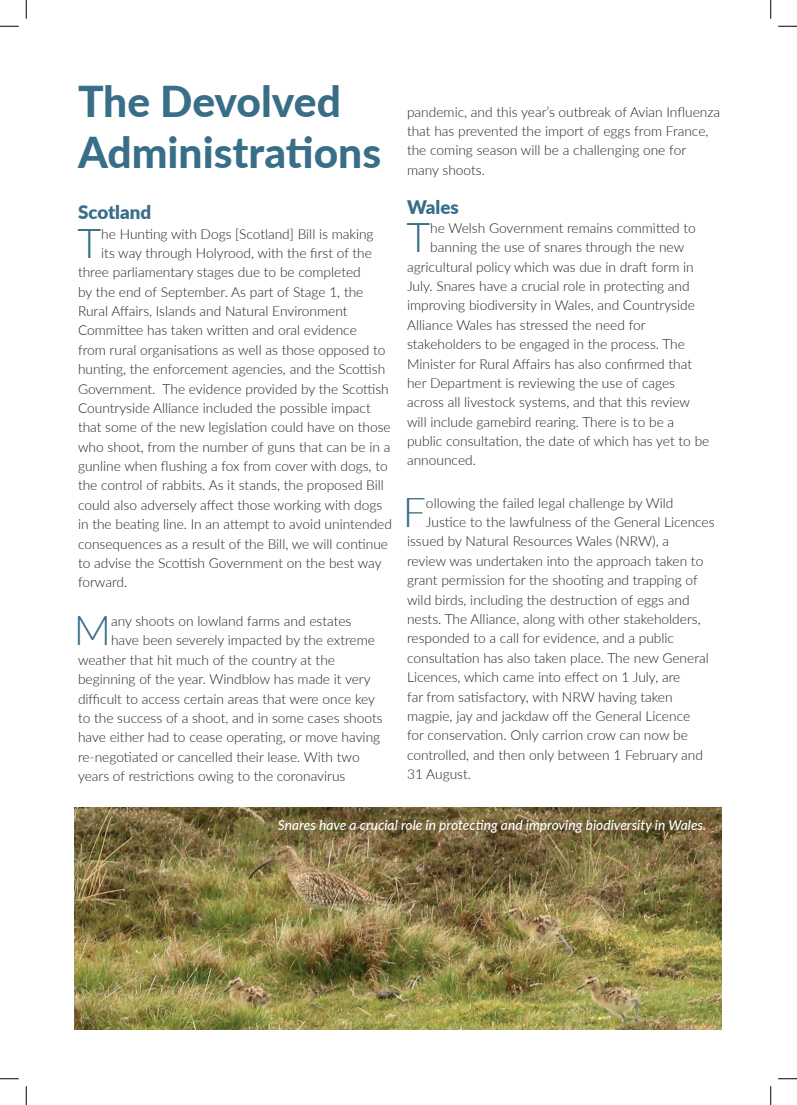
<style>
.page{position:relative;width:797px;height:1105px;background:#fff}
.page>*{position:absolute;margin:0;border:0;box-sizing:border-box;transform-origin:0 0}
.t1{font:800 42.5px/51px "Lato";color:#386e87}
.t2{font:300 41.12px "Lato";color:#386e87}
.t3{font:900 18.75px "Lato";color:#386e87}
.t4{font:300 13.75px/19.4px "Lato";color:#231f20}
.t5{font:italic 500 13.75px "Lato";color:#fff}
</style>
<div class="page">
<img style="left:75px;top:808px;width:646px;height:221px">
<svg style="left:0;top:25px;width:19px;height:2px"></svg>
<svg style="left:778px;top:25px;width:19px;height:2px"></svg>
<svg style="left:0;top:1078px;width:19px;height:1px"></svg>
<svg style="left:778px;top:1078px;width:19px;height:1px"></svg>
<svg style="left:25px;top:0;width:2px;height:19px"></svg>
<svg style="left:25px;top:1086px;width:2px;height:19px"></svg>
<svg style="left:770px;top:0;width:1px;height:19px"></svg>
<svg style="left:770px;top:1086px;width:1px;height:19px"></svg>
<h1 class="t1" style="left:78px;top:74px;width:304px">The Devolved<br>Administrations</h1>
<h3 class="t3" style="left:78px;top:198px;width:75px">Scotland</h3>
<h2 class="t2" style="left:77px;top:214px;width:25px">T</h2>
<p class="t4" style="left:101px;top:223px;width:274px">he Hunting with Dogs [Scotland] Bill is making</p>
<p class="t4" style="left:407px;top:102px;width:314px">pandemic, and this year’s outbreak of Avian Influenza that has prevented the import of eggs from France, the coming season will be a challenging one for many shoots.</p>
<h3 class="t3" style="left:407px;top:193px;width:53px">Wales</h3>
<h2 class="t2" style="left:406px;top:209px;width:25px">T</h2>
<p class="t4" style="left:430px;top:218px;width:267px">he Welsh Government remains committed to</p>
<p class="t4" style="left:430px;top:237px;width:255px">banning the use of snares through the new</p>
<p class="t4" style="left:407px;top:257px;width:288px">agricultural policy which was due in draft form in</p>
<p class="t4" style="left:407px;top:276px;width:284px">July. Snares have a crucial role in protecting and</p>
<p class="t4" style="left:407px;top:295px;width:289px">improving biodiversity in Wales, and Countryside</p>
<p class="t4" style="left:407px;top:315px;width:240px">Alliance Wales has stressed the need for</p>
<p class="t4" style="left:407px;top:334px;width:279px">stakeholders to be engaged in the process. The</p>
<p class="t4" style="left:407px;top:353px;width:286px">Minister for Rural Affairs has also confirmed that</p>
<p class="t4" style="left:407px;top:373px;width:269px">her Department is reviewing the use of cages</p>
<p class="t4" style="left:407px;top:392px;width:284px">across all livestock systems, and that this review</p>
<p class="t4" style="left:407px;top:411px;width:269px">will include gamebird rearing. There is to be a</p>
<p class="t4" style="left:407px;top:431px;width:304px">public consultation, the date of which has yet to be</p>
<p class="t4" style="left:407px;top:450px;width:70px">announced.</p>
<h2 class="t2" style="left:403px;top:484px;width:25px">F</h2>
<p class="t4" style="left:426px;top:493px;width:249px">ollowing the failed legal challenge by Wild</p>
<p class="t4" style="left:101px;top:243px;width:272px">its way through Holyrood, with the first of the</p>
<p class="t4" style="left:78px;top:262px;width:284px">three parliamentary stages due to be completed</p>
<p class="t4" style="left:78px;top:281px;width:287px">by the end of September. As part of Stage 1, the</p>
<p class="t4" style="left:78px;top:301px;width:271px">Rural Affairs, Islands and Natural Environment</p>
<p class="t4" style="left:78px;top:320px;width:280px">Committee has taken written and oral evidence</p>
<p class="t4" style="left:78px;top:340px;width:309px">from rural organisations as well as those opposed to</p>
<p class="t4" style="left:78px;top:359px;width:309px">hunting, the enforcement agencies, and the Scottish</p>
<p class="t4" style="left:78px;top:378px;width:312px">Government. The evidence provided by the Scottish</p>
<p class="t4" style="left:78px;top:398px;width:294px">Countryside Alliance included the possible impact</p>
<p class="t4" style="left:78px;top:417px;width:314px">that some of the new legislation could have on those</p>
<p class="t4" style="left:78px;top:436px;width:314px">who shoot, from the number of guns that can be in a</p>
<p class="t4" style="left:78px;top:456px;width:311px">gunline when flushing a fox from cover with dogs, to</p>
<p class="t4" style="left:78px;top:475px;width:307px">the control of rabbits. As it stands, the proposed Bill</p>
<p class="t4" style="left:78px;top:495px;width:306px">could also adversely affect those working with dogs</p>
<p class="t4" style="left:78px;top:514px;width:315px">in the beating line. In an attempt to avoid unintended</p>
<p class="t4" style="left:78px;top:533px;width:311px">consequences as a result of the Bill, we will continue</p>
<p class="t4" style="left:78px;top:553px;width:305px">to advise the Scottish Government on the best way</p>
<p class="t4" style="left:78px;top:572px;width:51px">forward.</p>
<h2 class="t2" style="left:74px;top:602px;width:39px">M</h2>
<p class="t4" style="left:111px;top:611px;width:242px">any shoots on lowland farms and estates</p>
<p class="t4" style="left:426px;top:512px;width:290px">Justice to the lawfulness of the General Licences</p>
<p class="t4" style="left:407px;top:531px;width:263px">issued by Natural Resources Wales (NRW), a</p>
<p class="t4" style="left:407px;top:551px;width:298px">review was undertaken into the approach taken to</p>
<p class="t4" style="left:407px;top:570px;width:292px">grant permission for the shooting and trapping of</p>
<p class="t4" style="left:407px;top:589px;width:284px">wild birds, including the destruction of eggs and</p>
<p class="t4" style="left:407px;top:609px;width:295px">nests. The Alliance, along with other stakeholders,</p>
<p class="t4" style="left:407px;top:628px;width:268px">responded to a call for evidence, and a public</p>
<p class="t4" style="left:407px;top:648px;width:303px">consultation has also taken place. The new General</p>
<p class="t4" style="left:407px;top:667px;width:275px">Licences, which came into effect on 1 July, are</p>
<p class="t4" style="left:407px;top:686px;width:267px">far from satisfactory, with NRW having taken</p>
<p class="t4" style="left:407px;top:706px;width:284px">magpie, jay and jackdaw off the General Licence</p>
<p class="t4" style="left:407px;top:725px;width:282px">for conservation. Only carrion crow can now be</p>
<p class="t4" style="left:407px;top:744px;width:297px">controlled, and then only between 1 February and</p>
<p class="t4" style="left:407px;top:764px;width:65px">31 August.</p>
<p class="t5" style="left:278px;top:815px;width:430px">Snares have a crucial role in protecting and improving biodiversity in Wales.</p>
<p class="t4" style="left:111px;top:630px;width:265px">have been severely impacted by the extreme</p>
<p class="t4" style="left:78px;top:650px;width:258px">weather that hit much of the country at the</p>
<p class="t4" style="left:78px;top:669px;width:294px">beginning of the year. Windblow has made it very</p>
<p class="t4" style="left:78px;top:688px;width:298px">difficult to access certain areas that were once key</p>
<p class="t4" style="left:78px;top:708px;width:306px">to the success of a shoot, and in some cases shoots</p>
<p class="t4" style="left:78px;top:727px;width:304px">have either had to cease operating, or move having</p>
<p class="t4" style="left:78px;top:746px;width:283px">re-negotiated or cancelled their lease. With two</p>
<p class="t4" style="left:78px;top:766px;width:269px">years of restrictions owing to the coronavirus</p>
</div>
